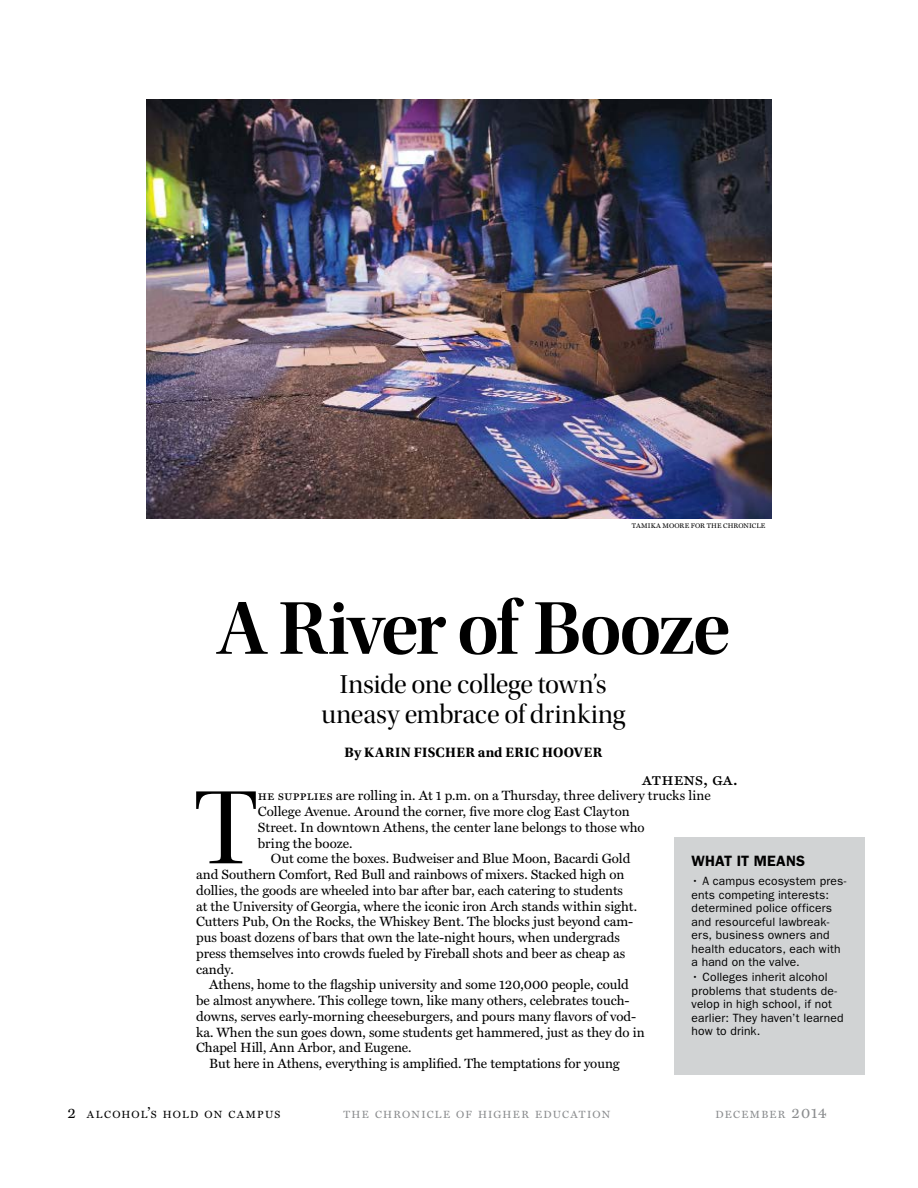
<style>
.page{position:relative;width:918px;height:1188px;background:#fff}
.page>*{position:absolute;margin:0;border:0;box-sizing:border-box;transform-origin:0 0}
.t1{font:108.9px "Utopia Std Disp";color:#000}
.t2{font:78px "Utopia Std Semibold Disp";letter-spacing:-.03em;color:#000}
.t3{font:27px/30px "Utopia Std Disp";letter-spacing:-.005em;color:#000;text-align:center}
.t4{font:18px "Miller Text ASC ASC";letter-spacing:.005em;color:#000}
.t5{font:600 15px "ITC Franklin Gothic Std";letter-spacing:.01em;color:#000}
.t6{font:700 14.25px "Utopia Std";letter-spacing:.025em;color:#000}
.t7{font:13.5px "Miller Text";letter-spacing:-.005em;color:#000}
.t8{font:12px/13.5px "ITC Franklin Gothic Std";letter-spacing:.015em;color:#000}
.t9{font:10.5px "Miller Text";letter-spacing:.125em;color:#8a8c8e}
.t10{font:10.5px "Miller Text";letter-spacing:.115em;color:#000}
.t11{font:6.75px "Miller Text";letter-spacing:.015em;color:#000}
.s1{font-family:"Miller Text ASC ASC"}
.s2{font-size:15px}
</style>
<div class="page">
<div style="left:674px;top:837px;width:190px;height:238px;background:#d1d3d4"></div>
<img style="left:147px;top:99px;width:624px;height:419px">
<p class="t11" style="left:632px;top:522px;width:135px">TAMIKA MOORE FOR THE CHRONICLE</p>
<h2 class="t2" style="left:216px;top:586px;width:515px">A River of Booze</h2>
<h3 class="t3" style="left:321px;top:670px;width:305px">Inside one college town’s uneasy embrace of drinking</h3>
<p class="t6" style="left:344px;top:744px;width:259px">By KARIN FISCHER and ERIC HOOVER</p>
<h3 class="t4" style="left:642px;top:768px;width:97px">Athens, ga.</h3>
<h1 class="t1" style="left:193px;top:770px;width:66px">T</h1>
<p class="t7" style="left:258px;top:788px;width:454px"><span class="s1">he supplies</span> are rolling in. At 1 p.m. on a Thursday, three delivery trucks line</p>
<p class="t7" style="left:258px;top:804px;width:373px">College Avenue. Around the corner, five more clog East Clayton</p>
<p class="t7" style="left:258px;top:819px;width:388px">Street. In downtown Athens, the center lane belongs to those who</p>
<p class="t7" style="left:258px;top:835px;width:96px">bring the booze.</p>
<p class="t7" style="left:271px;top:851px;width:361px">Out come the boxes. Budweiser and Blue Moon, Bacardi Gold</p>
<p class="t7" style="left:196px;top:867px;width:430px">and Southern Comfort, Red Bull and rainbows of mixers. Stacked high on</p>
<p class="t7" style="left:196px;top:882px;width:429px">dollies, the goods are wheeled into bar after bar, each catering to students</p>
<p class="t7" style="left:196px;top:898px;width:443px">at the University of Georgia, where the iconic iron Arch stands within sight.</p>
<p class="t7" style="left:196px;top:914px;width:439px">Cutters Pub, On the Rocks, the Whiskey Bent. The blocks just beyond cam-</p>
<p class="t7" style="left:196px;top:930px;width:425px">pus boast dozens of bars that own the late-night hours, when undergrads</p>
<p class="t7" style="left:196px;top:945px;width:431px">press themselves into crowds fueled by Fireball shots and beer as cheap as</p>
<p class="t7" style="left:196px;top:961px;width:39px">candy.</p>
<p class="t7" style="left:209px;top:977px;width:421px">Athens, home to the flagship university and some 120,000 people, could</p>
<p class="t7" style="left:196px;top:993px;width:435px">be almost anywhere. This college town, like many others, celebrates touch-</p>
<p class="t7" style="left:196px;top:1008px;width:442px">downs, serves early-morning cheeseburgers, and pours many flavors of vod-</p>
<p class="t7" style="left:196px;top:1024px;width:450px">ka. When the sun goes down, some students get hammered, just as they do in</p>
<p class="t7" style="left:196px;top:1040px;width:217px">Chapel Hill, Ann Arbor, and Eugene.</p>
<p class="t7" style="left:209px;top:1056px;width:412px">But here in Athens, everything is amplified. The temptations for young</p>
<p class="t5" style="left:692px;top:852px;width:115px">WHAT IT MEANS</p>
<p class="t8" style="left:692px;top:874px;width:156px">• A campus ecosystem pres&shy;ents competing interests: determined police officers and resourceful lawbreak&shy;ers, business owners and health educators, each with a hand on the valve.</p>
<p class="t8" style="left:692px;top:970px;width:153px">• Colleges inherit alcohol problems that students de&shy;velop in high school, if not earlier: They haven’t learned how to drink.</p>
<p class="t10" style="left:68px;top:1108px;width:214px"><span class="s2">2</span> ALCOHOL<span class="s2">’</span>S HOLD ON CAMPUS</p>
<p class="t9" style="left:343px;top:1108px;width:268px">THE CHRONICLE OF HIGHER EDUCATION</p>
<p class="t9" style="left:716px;top:1108px;width:113px">DECEMBER <span class="s2">2014</span></p>
</div>
